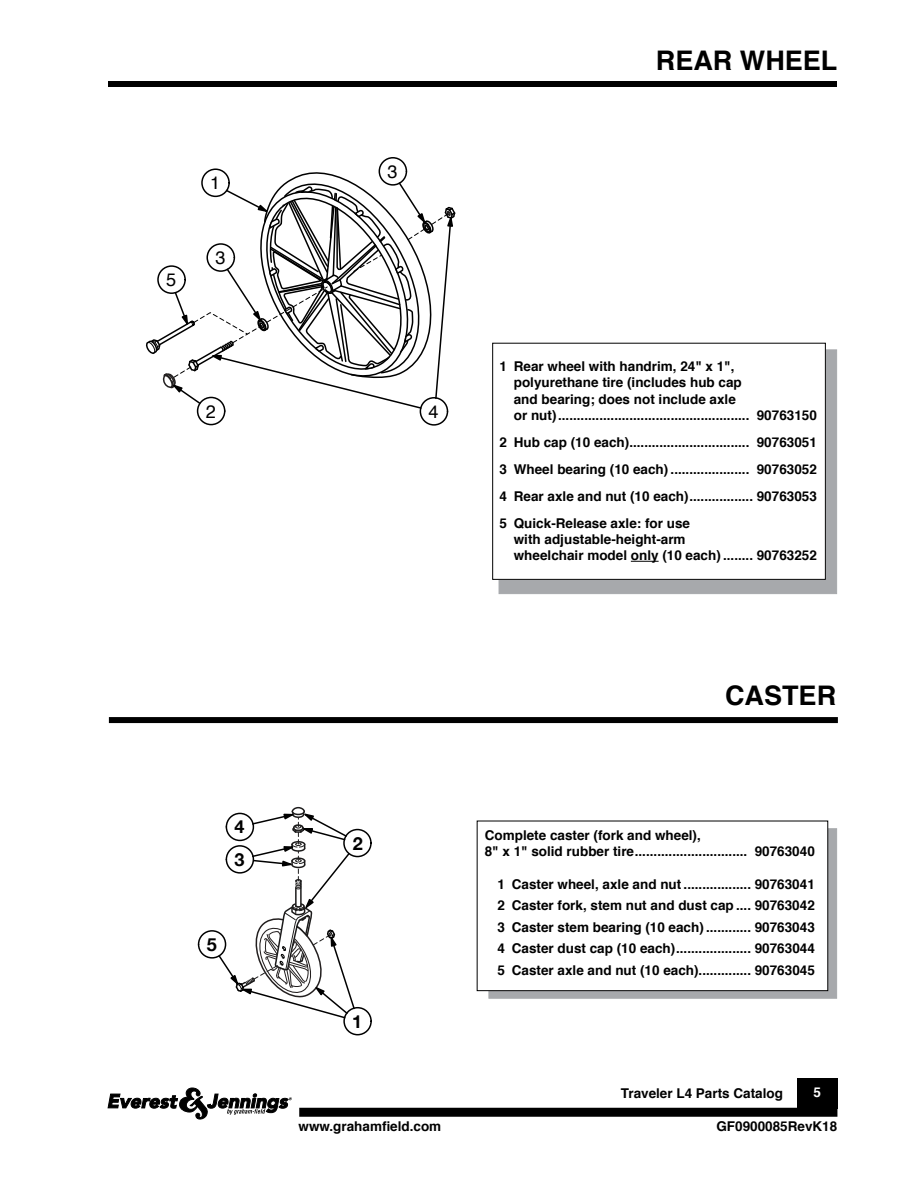
<style>
.page{position:relative;width:918px;height:1188px;background:#fff}
.page>*{position:absolute;margin:0;border:0;box-sizing:border-box;transform-origin:0 0}
.t1{font:700 27px "Helvetica";color:#000}
.t2{font:18.15px "Helvetica";color:#000}
.t3{font:700 18px "Helvetica Neue";color:#000}
.t4{font:700 13.5px/16.2px "Helvetica";color:#000}
.t5{font:700 13.5px "Helvetica";color:#fff}
</style>
<div class="page">
<div style="left:108px;top:81px;width:729px;height:6px;background:#000"></div>
<div style="left:299px;top:1108px;width:538px;height:9px;background:#000"></div>
<div style="left:797px;top:1079px;width:41px;height:30px;background:#000"></div>
<svg style="left:108px;top:1087px;width:184px;height:33px"></svg>
<div style="left:198px;top:930px;width:28px;height:29px;border:2px solid #000;border-radius:50%"></div>
<div style="left:343px;top:829px;width:29px;height:28px;border:2px solid #000;border-radius:50%"></div>
<svg style="left:217px;top:807px;width:139px;height:211px"></svg>
<div style="left:343px;top:1007px;width:29px;height:28px;border:2px solid #000;border-radius:50%"></div>
<div style="left:489px;top:828px;width:348px;height:171px;background:linear-gradient(to right,#a7a9ac,#a7a9ac);border:1px solid #a7a9ac"></div>
<div style="left:477px;top:821px;width:351px;height:170px;background:#fff"></div>
<div style="left:477px;top:821px;width:351px;height:170px;border:1px solid #000"></div>
<div style="left:109px;top:717px;width:729px;height:6px;background:#000"></div>
<svg style="left:145px;top:157px;width:311px;height:269px"></svg>
<div style="left:379px;top:157px;width:28px;height:29px;border:2px solid #000;border-radius:50%"></div>
<div style="left:499px;top:350px;width:338px;height:244px;background:#a7a9ac"></div>
<div style="left:493px;top:343px;width:332px;height:236px;background:#fff"></div>
<div style="left:492px;top:343px;width:334px;height:237px;border:1px solid #000"></div>
<svg style="left:631px;top:561px;width:28px;height:1px"></svg>
<h2 class="t2" style="left:166px;top:264px;width:12px">5</h2>
<h2 class="t2" style="left:210px;top:167px;width:12px">1</h2>
<h2 class="t2" style="left:215px;top:242px;width:12px">3</h2>
<h2 class="t2" style="left:206px;top:396px;width:12px">2</h2>
<h3 class="t3" style="left:235px;top:816px;width:12px">4</h3>
<h3 class="t3" style="left:235px;top:848px;width:12px">3</h3>
<h3 class="t3" style="left:207px;top:933px;width:12px">5</h3>
<h2 class="t2" style="left:387px;top:156px;width:12px">3</h2>
<h1 class="t1" style="left:656px;top:38px;width:183px">REAR WHEEL</h1>
<h3 class="t3" style="left:353px;top:832px;width:12px">2</h3>
<h3 class="t3" style="left:352px;top:1010px;width:12px">1</h3>
<h2 class="t2" style="left:429px;top:396px;width:12px">4</h2>
<p class="t4" style="left:514px;top:359px;width:305px;text-indent:-14px">1 Rear wheel with handrim, 24" x 1", polyurethane tire (includes hub cap<br>and bearing; does not include axle<br>or nut)................................................... 90763150</p>
<p class="t4" style="left:500px;top:429px;width:319px;line-height:27px;text-align:justify">2 Hub cap (10 each)................................ 90763051<br>3 Wheel bearing (10 each) ..................... 90763052<br>4 Rear axle and nut (10 each)................. 90763053<br>5 Quick-Release axle: for use</p>
<p class="t4" style="left:514px;top:531px;width:305px">with adjustable-height-arm<br>wheelchair model only (10 each) ........ 90763252</p>
<h1 class="t1" style="left:725px;top:674px;width:112px">CASTER</h1>
<p class="t4" style="left:485px;top:827px;width:332px">Complete caster (fork and wheel),<br>8" x 1" solid rubber tire.............................. 90763040</p>
<p class="t4" style="left:498px;top:873px;width:319px;line-height:21.6px;text-align:justify">1 Caster wheel, axle and nut .................. 90763041<br>2 Caster fork, stem nut and dust cap .... 90763042<br>3 Caster stem bearing (10 each) ............ 90763043<br>4 Caster dust cap (10 each).................... 90763044<br>5 Caster axle and nut (10 each).............. 90763045</p>
<p class="t4" style="left:621px;top:1085px;width:164px">Traveler L4 Parts Catalog</p>
<p class="t5" style="left:814px;top:1082px;width:9px">5</p>
<p class="t4" style="left:298px;top:1119px;width:144px">www.grahamfield.com</p>
<p class="t4" style="left:716px;top:1119px;width:122px">GF0900085RevK18</p>
</div>
